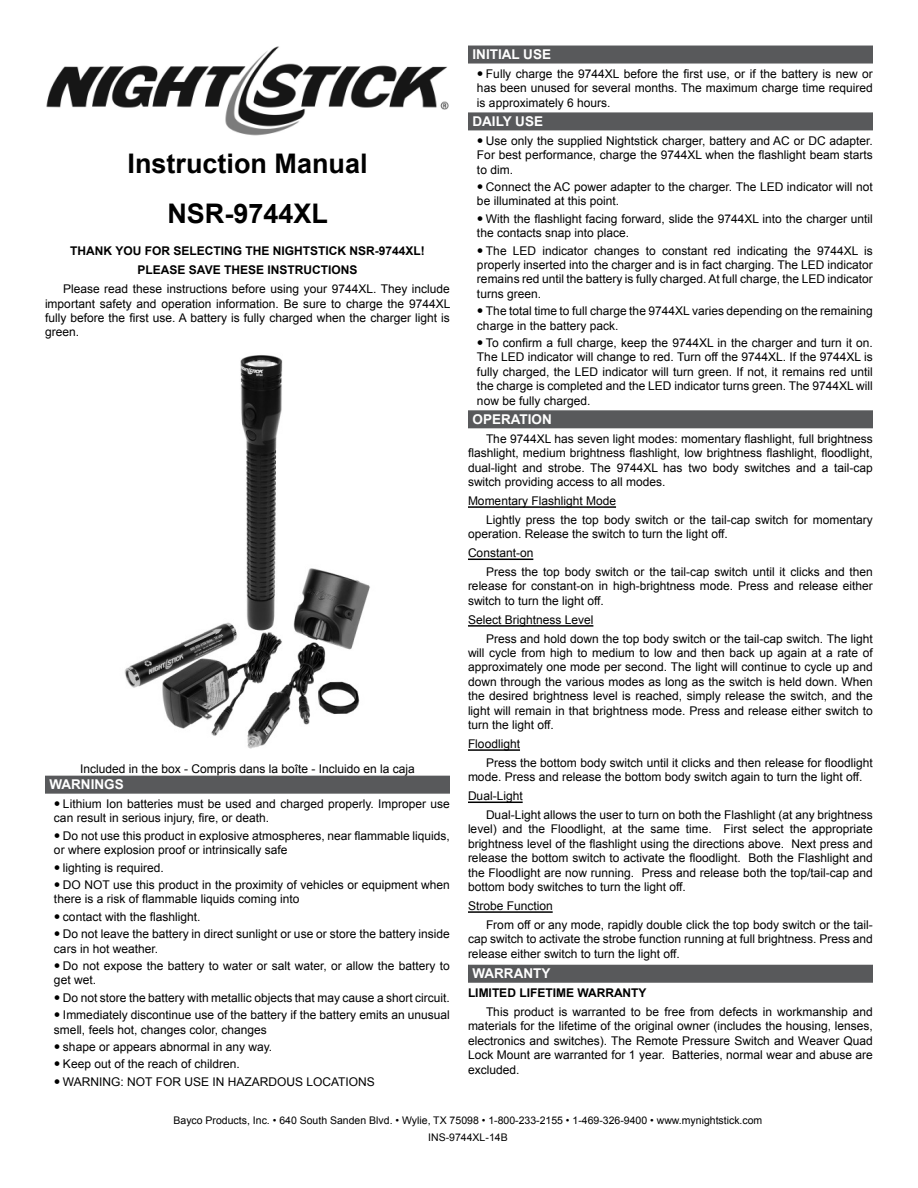
<style>
.page{position:relative;width:918px;height:1188px;background:#fff}
.page>*{position:absolute;margin:0;border:0;box-sizing:border-box;transform-origin:0 0}
.t1{font:700 27px/50.4px "Arial";color:#000;text-align:center}
.t2{font:700 13.5px "Arial";color:#fff}
.t3{font:12px/14.4px "Arial";color:#000}
.t4{font:700 12px/18.9px "Arial";color:#000;text-align:center}
.t5{font:10.5px/17.1px "Arial";color:#000;text-align:center}
</style>
<div class="page">
<img style="left:46px;top:46px;width:403px;height:90px">
<div style="left:45px;top:776px;width:405px;height:13px;background:#58595b"></div>
<div style="left:45px;top:788px;width:405px;height:6px;background:#58595b"></div>
<div style="left:468px;top:46px;width:405px;height:13px;background:#58595b"></div>
<div style="left:468px;top:58px;width:405px;height:6px;background:#58595b"></div>
<div style="left:468px;top:112px;width:405px;height:14px;background:#58595b"></div>
<div style="left:468px;top:124px;width:405px;height:6px;background:#58595b"></div>
<div style="left:468px;top:410px;width:405px;height:14px;background:#58595b"></div>
<div style="left:468px;top:422px;width:405px;height:6px;background:#58595b"></div>
<hr style="left:468px;top:506px;width:148px;height:2px;background:#000">
<hr style="left:468px;top:559px;width:65px;height:1px;background:#000">
<hr style="left:468px;top:625px;width:125px;height:2px;background:#000">
<hr style="left:468px;top:749px;width:52px;height:2px;background:#000">
<hr style="left:468px;top:802px;width:55px;height:1px;background:#000">
<hr style="left:468px;top:911px;width:85px;height:2px;background:#000">
<div style="left:468px;top:965px;width:405px;height:13px;background:#58595b"></div>
<div style="left:468px;top:977px;width:405px;height:6px;background:#58595b"></div>
<img style="left:124px;top:355px;width:246px;height:394px">
<h1 class="t1" style="left:127px;top:140px;width:242px">Instruction Manual<br>NSR-9744XL</h1>
<p class="t4" style="left:70px;top:243px;width:356px">THANK YOU FOR SELECTING THE NIGHTSTICK NSR-9744XL!<br>PLEASE SAVE THESE INSTRUCTIONS</p>
<p class="t3" style="left:45px;top:283px;width:407px;text-align:justify;text-indent:18px">Please read these instructions before using your 9744XL. They include important safety and operation information. Be sure to charge the 9744XL fully before the first use. A battery is fully charged when the charger light is green.</p>
<p class="t3" style="left:80px;top:763px;width:336px">Included in the box - Compris dans la boîte - Incluido en la caja</p>
<p class="t2" style="left:50px;top:779px;width:76px">WARNINGS</p>
<p class="t3" style="left:54px;top:798px;width:397px;text-indent:9px">Lithium Ion batteries must be used and charged properly. Improper use can result in serious injury, fire, or death.</p>
<p class="t3" style="left:54px;top:830px;width:397px;text-indent:9px">Do not use this product in explosive atmospheres, near flammable liquids, or where explosion proof or intrinsically safe</p>
<p class="t3" style="left:63px;top:860px;width:388px;line-height:17.4px">lighting is required.<br>DO NOT use this product in the proximity of vehicles or equipment when</p>
<p class="t3" style="left:63px;top:892px;width:388px;line-height:17.4px;text-indent:-9px">there is a risk of flammable liquids coming into<br>contact with the flashlight.<br>Do not leave the battery in direct sunlight or use or store the battery inside</p>
<p class="t3" style="left:63px;top:941px;width:388px;line-height:17.4px;text-indent:-9px">cars in hot weather.<br>Do not expose the battery to water or salt water, or allow the battery to</p>
<p class="t3" style="left:63px;top:973px;width:388px;line-height:17.4px;text-indent:-9px">get wet.<br>Do not store the battery with metallic objects that may cause a short circuit.<br>Immediately discontinue use of the battery if the battery emits an unusual</p>
<p class="t3" style="left:63px;top:1022px;width:313px;line-height:17.4px;text-indent:-9px">smell, feels hot, changes color, changes<br>shape or appears abnormal in any way.<br>Keep out of the reach of children.<br>WARNING: NOT FOR USE IN HAZARDOUS LOCATIONS</p>
<p class="t2" style="left:473px;top:49px;width:80px">INITIAL USE</p>
<p class="t3" style="left:477px;top:68px;width:397px;text-align:justify;text-indent:9px">Fully charge the 9744XL before the first use, or if the battery is new or has been unused for several months. The maximum charge time required is approximately 6 hours.</p>
<p class="t2" style="left:473px;top:116px;width:72px">DAILY USE</p>
<p class="t3" style="left:477px;top:135px;width:397px;text-align:justify;text-indent:9px">Use only the supplied Nightstick charger, battery and AC or DC adapter.<br>For best performance, charge the 9744XL when the flashlight beam starts to dim.</p>
<p class="t3" style="left:477px;top:181px;width:397px;text-indent:9px">Connect the AC power adapter to the charger. The LED indicator will not be illuminated at this point.</p>
<p class="t3" style="left:477px;top:213px;width:397px;text-indent:9px">With the flashlight facing forward, slide the 9744XL into the charger until the contacts snap into place.</p>
<p class="t3" style="left:477px;top:244px;width:397px;text-align:justify;text-indent:9px">The LED indicator changes to constant red indicating the 9744XL is properly inserted into the charger and is in fact charging. The LED indicator remains red until the battery is fully charged. At full charge, the LED indicator turns green.</p>
<p class="t3" style="left:477px;top:305px;width:397px;text-indent:9px">The total time to full charge the 9744XL varies depending on the remaining charge in the battery pack.</p>
<p class="t3" style="left:477px;top:337px;width:397px;text-align:justify;text-indent:9px">To confirm a full charge, keep the 9744XL in the charger and turn it on.<br>The LED indicator will change to red. Turn off the 9744XL. If the 9744XL is fully charged, the LED indicator will turn green. If not, it remains red until the charge is completed and the LED indicator turns green. The 9744XL will now be fully charged.</p>
<p class="t2" style="left:473px;top:414px;width:81px">OPERATION</p>
<p class="t3" style="left:468px;top:432px;width:406px;text-align:justify;text-indent:18px">The 9744XL has seven light modes: momentary flashlight, full brightness flashlight, medium brightness flashlight, low brightness flashlight, floodlight, dual-light and strobe. The 9744XL has two body switches and a tail-cap switch providing access to all modes.</p>
<p class="t3" style="left:486px;top:492px;width:388px;line-height:18.9px;text-indent:-18px">Momentary Flashlight Mode<br>Lightly press the top body switch or the tail-cap switch for momentary</p>
<p class="t3" style="left:468px;top:526px;width:261px;line-height:18.9px">operation. Release the switch to turn the light off.<br>Constant-on</p>
<p class="t3" style="left:468px;top:566px;width:406px;text-align:justify;text-indent:18px">Press the top body switch or the tail-cap switch until it clicks and then release for constant-on in high-brightness mode. Press and release either switch to turn the light off.</p>
<p class="t3" style="left:486px;top:611px;width:388px;line-height:18.9px;text-indent:-18px">Select Brightness Level<br>Press and hold down the top body switch or the tail-cap switch. The light</p>
<p class="t3" style="left:468px;top:647px;width:406px;text-align:justify">will cycle from high to medium to low and then back up again at a rate of approximately one mode per second. The light will continue to cycle up and down through the various modes as long as the switch is held down. When the desired brightness level is reached, simply release the switch, and the light will remain in that brightness mode. Press and release either switch to turn the light off.</p>
<p class="t3" style="left:486px;top:735px;width:388px;line-height:18.9px;text-indent:-18px">Floodlight<br>Press the bottom body switch until it clicks and then release for floodlight</p>
<p class="t3" style="left:468px;top:769px;width:396px;line-height:18.9px">mode. Press and release the bottom body switch again to turn the light off.<br>Dual-Light</p>
<p class="t3" style="left:468px;top:809px;width:406px;text-align:justify;text-indent:18px">Dual-Light allows the user to turn on both the Flashlight (at any brightness level) and the Floodlight, at the same time. First select the appropriate brightness level of the flashlight using the directions above. Next press and release the bottom switch to activate the floodlight. Both the Flashlight and the Floodlight are now running. Press and release both the top/tail-cap and bottom body switches to turn the light off.</p>
<p class="t3" style="left:486px;top:897px;width:388px;line-height:18.9px;text-indent:-18px">Strobe Function<br>From off or any mode, rapidly double click the top body switch or the tail-</p>
<p class="t3" style="left:468px;top:933px;width:406px">cap switch to activate the strobe function running at full brightness. Press and release either switch to turn the light off.</p>
<p class="t2" style="left:473px;top:968px;width:79px">WARRANTY</p>
<p class="t4" style="left:468px;top:984px;width:180px">LIMITED LIFETIME WARRANTY</p>
<p class="t3" style="left:468px;top:1006px;width:406px;text-align:justify;text-indent:18px">This product is warranted to be free from defects in workmanship and materials for the lifetime of the original owner (includes the housing, lenses, electronics and switches). The Remote Pressure Switch and Weaver Quad Lock Mount are warranted for 1 year. Batteries, normal wear and abuse are excluded.</p>
<p class="t5" style="left:174px;top:1113px;width:590px">Bayco Products, Inc. • 640 South Sanden Blvd. • Wylie, TX 75098 • 1-800-233-2155 • 1-469-326-9400 • www.mynightstick.com<br>INS-9744XL-14B</p>
</div>
